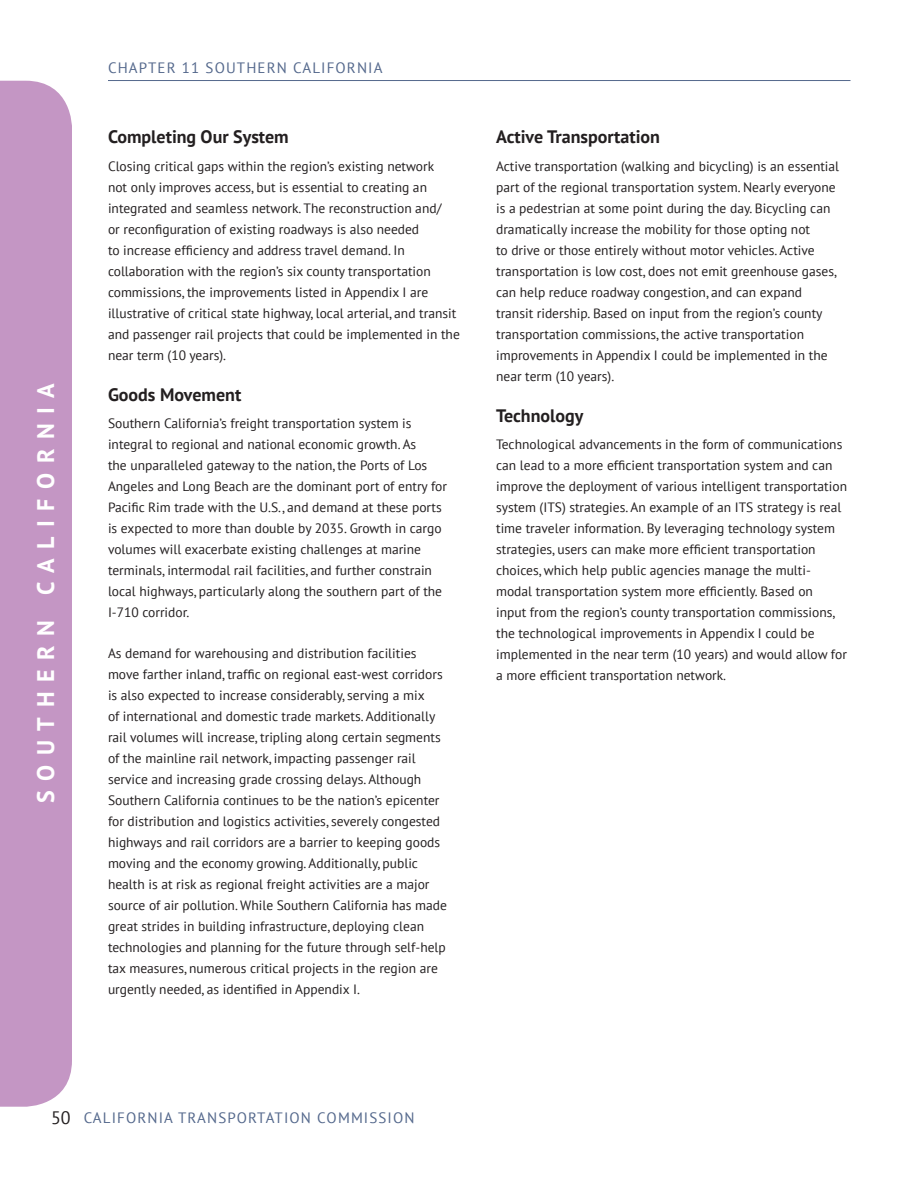
<style>
.page{position:relative;width:918px;height:1188px;background:#fff}
.page>*{position:absolute;margin:0;border:0;box-sizing:border-box;transform-origin:0 0}
.t1{font:700 24px "PT Sans";letter-spacing:.4em;color:#fff}
.t2{font:700 18px "PT Sans";color:#231f20}
.t3{font:15px "PT Sans";letter-spacing:.075em;color:#54688c}
.t4{font:13.5px/21px "PT Sans";color:#231f20}
.s1{font-size:18px;color:#231f20}
</style>
<div class="page">
<div style="left:0;top:81px;width:72px;height:1026px;background:#c496c4"></div>
<hr style="left:108px;top:80px;width:742px;height:1px;background:#54688c">
<h1 class="t1" style="left:30px;top:803px;width:422px;rotate:-90deg">SOUTHERN CALIFORNIA</h1>
<p class="t3" style="left:108px;top:59px;width:276px">CHAPTER 11 SOUTHERN CALIFORNIA</p>
<p class="t2" style="left:108px;top:125px;width:182px">Completing Our System</p>
<p class="t4" style="left:108px;top:155px;width:335px">Closing critical gaps within the region’s existing network not only improves access, but is essential to creating an integrated and seamless network. The reconstruction and/</p>
<p class="t4" style="left:108px;top:218px;width:313px">or reconfiguration of existing roadways is also needed to increase efficiency and address travel demand. In</p>
<p class="t4" style="left:108px;top:260px;width:350px">collaboration with the region’s six county transportation commissions, the improvements listed in Appendix I are illustrative of critical state highway, local arterial, and transit</p>
<p class="t4" style="left:108px;top:323px;width:353px">and passenger rail projects that could be implemented in the</p>
<p class="t4" style="left:108px;top:344px;width:120px">near term (10 years).</p>
<p class="t2" style="left:108px;top:382px;width:135px">Goods Movement</p>
<p class="t4" style="left:108px;top:413px;width:340px">Southern California’s freight transportation system is integral to regional and national economic growth. As<br>the unparalleled gateway to the nation, the Ports of Los Angeles and Long Beach are the dominant port of entry for</p>
<p class="t4" style="left:108px;top:497px;width:335px">Pacific Rim trade with the U.S., and demand at these ports</p>
<p class="t4" style="left:108px;top:518px;width:336px">is expected to more than double by 2035. Growth in cargo volumes will exacerbate existing challenges at marine terminals, intermodal rail facilities, and further constrain local highways, particularly along the southern part of the I-710 corridor.</p>
<p class="t4" style="left:108px;top:642px;width:310px">As demand for warehousing and distribution facilities</p>
<p class="t4" style="left:108px;top:663px;width:336px">move farther inland, traffic on regional east-west corridors</p>
<p class="t4" style="left:108px;top:684px;width:334px">is also expected to increase considerably, serving a mix<br>of international and domestic trade markets. Additionally rail volumes will increase, tripling along certain segments of the mainline rail network, impacting passenger rail service and increasing grade crossing delays. Although Southern California continues to be the nation’s epicenter for distribution and logistics activities, severely congested highways and rail corridors are a barrier to keeping goods moving and the economy growing. Additionally, public</p>
<p class="t4" style="left:108px;top:873px;width:323px">health is at risk as regional freight activities are a major</p>
<p class="t4" style="left:108px;top:894px;width:341px">source of air pollution. While Southern California has made great strides in building infrastructure, deploying clean technologies and planning for the future through self-help</p>
<p class="t4" style="left:108px;top:958px;width:331px">tax measures, numerous critical projects in the region are urgently needed, as identified in Appendix I.</p>
<p class="t2" style="left:496px;top:125px;width:166px">Active Transportation</p>
<p class="t4" style="left:496px;top:155px;width:345px">Active transportation (walking and bicycling) is an essential part of the regional transportation system. Nearly everyone is a pedestrian at some point during the day. Bicycling can dramatically increase the mobility for those opting not<br>to drive or those entirely without motor vehicles. Active transportation is low cost, does not emit greenhouse gases, can help reduce roadway congestion, and can expand transit ridership. Based on input from the region’s county transportation commissions, the active transportation improvements in Appendix I could be implemented in the near term (10 years).</p>
<p class="t2" style="left:496px;top:403px;width:89px">Technology</p>
<p class="t4" style="left:496px;top:434px;width:348px">Technological advancements in the form of communications</p>
<p class="t4" style="left:496px;top:455px;width:338px">can lead to a more efficient transportation system and can</p>
<p class="t4" style="left:496px;top:476px;width:352px">improve the deployment of various intelligent transportation system (ITS) strategies. An example of an ITS strategy is real time traveler information. By leveraging technology system</p>
<p class="t4" style="left:496px;top:539px;width:321px">strategies, users can make more efficient transportation</p>
<p class="t4" style="left:496px;top:560px;width:316px">choices, which help public agencies manage the multi-</p>
<p class="t4" style="left:496px;top:581px;width:318px">modal transportation system more efficiently. Based on</p>
<p class="t4" style="left:496px;top:602px;width:352px">input from the region’s county transportation commissions, the technological improvements in Appendix I could be implemented in the near term (10 years) and would allow for</p>
<p class="t4" style="left:496px;top:665px;width:232px">a more efficient transportation network.</p>
<p class="t3" style="left:51px;top:1108px;width:365px"><span class="s1">50</span> CALIFORNIA TRANSPORTATION COMMISSION</p>
</div>
